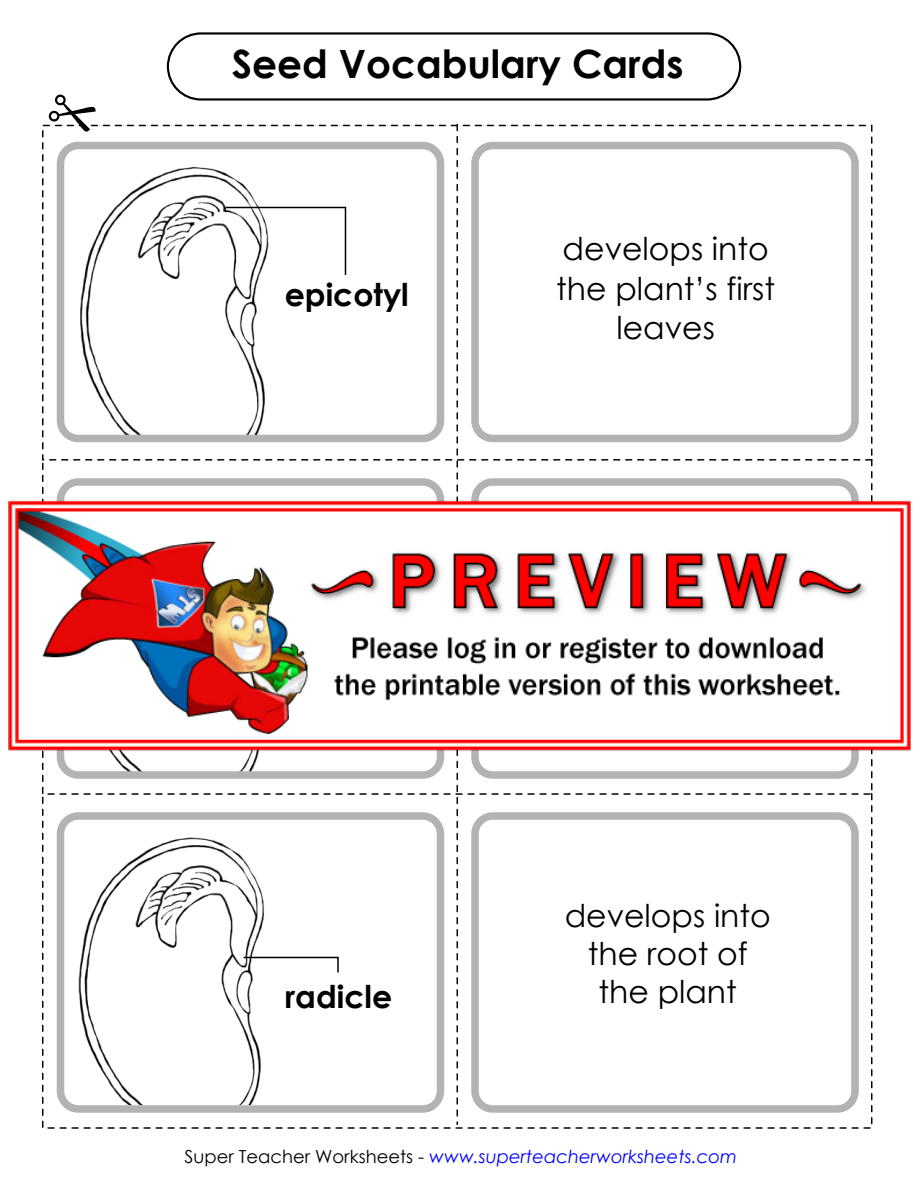
<style>
.page{position:relative;width:918px;height:1188px;background:#fff}
.page>*{position:absolute;margin:0;border:0;box-sizing:border-box;transform-origin:0 0}
.t1{font:700 39px "Century Gothic 2";color:#000}
.t2{font:31.5px/39.3px "Century Gothic 2";color:#000;text-align:center}
.t3{font:700 31.5px "Century Gothic 2";color:#000}
.t4{font:italic 18px "Century Gothic 2";color:#00f}
.s1{font-style:normal;color:#000}
</style>
<div class="page">
<img style="left:66px;top:821px;width:198px;height:283px">
<svg style="left:242px;top:956px;width:97px;height:18px"></svg>
<img style="left:66px;top:151px;width:199px;height:282px">
<div style="left:167px;top:32px;width:574px;height:69px;border:2px solid #000;border-radius:33px"></div>
<svg style="left:457px;top:124px;width:1px;height:1000px"></svg>
<div style="left:57px;top:142px;width:387px;height:300px;border:8px solid #b3b3b3;border-radius:18px"></div>
<div style="left:471px;top:142px;width:388px;height:300px;border:8px solid #b3b3b3;border-radius:18px"></div>
<div style="left:57px;top:478px;width:387px;height:301px;border:8px solid #b3b3b3;border-radius:18px"></div>
<div style="left:471px;top:478px;width:388px;height:301px;border:8px solid #b3b3b3;border-radius:18px"></div>
<div style="left:57px;top:812px;width:387px;height:301px;border:8px solid #b3b3b3;border-radius:18px"></div>
<div style="left:471px;top:812px;width:388px;height:301px;border:8px solid #b3b3b3;border-radius:18px"></div>
<svg style="left:46px;top:95px;width:50px;height:37px"></svg>
<svg style="left:224px;top:206px;width:123px;height:70px"></svg>
<img style="left:8px;top:495px;width:903px;height:259px">
<p class="t1" style="left:232px;top:34px;width:453px">Seed Vocabulary Cards</p>
<p class="t3" style="left:285px;top:271px;width:126px">epicotyl</p>
<p class="t2" style="left:556px;top:229px;width:220px">develops into the plant’s first leaves</p>
<p class="t2" style="left:565px;top:897px;width:208px;line-height:37.8px">develops into the root of</p>
<p class="t3" style="left:285px;top:973px;width:109px">radicle</p>
<p class="t2" style="left:599px;top:972px;width:140px">the plant</p>
<p class="t4" style="left:185px;top:1144px;width:554px"><span class="s1">Super Teacher Worksheets -</span> www.superteacherworksheets.com</p>
</div>
